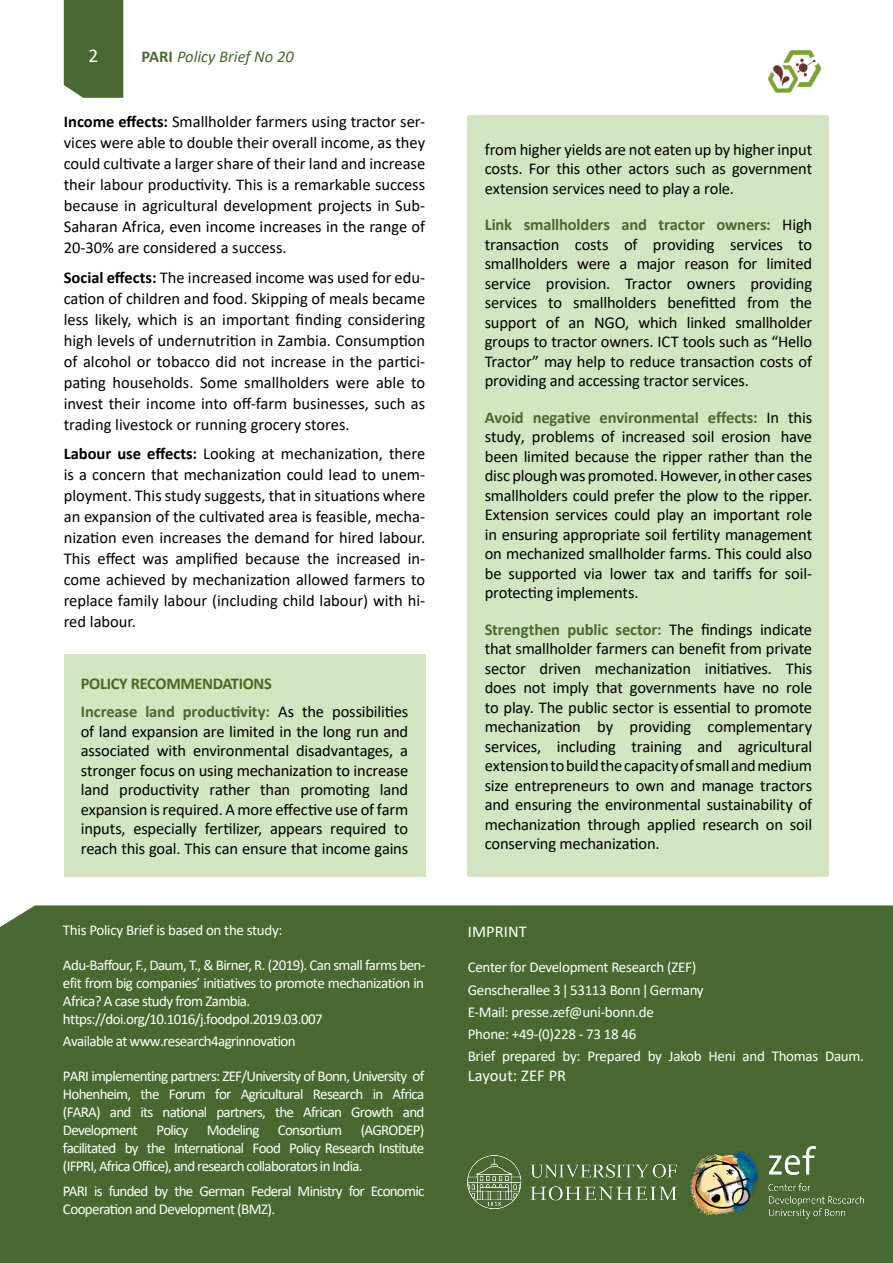
<style>
.page{position:relative;width:893px;height:1263px;background:#fff}
.page>*{position:absolute;margin:0;border:0;box-sizing:border-box;transform-origin:0 0}
.t1{font:19.5px "Calibri";color:#fff}
.t2{font:16.5px/19.5px "Calibri";letter-spacing:-.01em;color:#000;text-align:justify}
.t3{font:700 16.5px/28px "Calibri";letter-spacing:-.015em;color:#496930}
.t4{font:italic 16.5px "Calibri";color:#496930}
.t5{font:16.5px "Calibri";letter-spacing:.005em;color:#fff}
.t6{font:15px/18px "Calibri";letter-spacing:-.04em;color:#fff}
.t7{font:15px/22.2px "Calibri";letter-spacing:-.02em;color:#fff}
.s1{font-weight:700;font-style:normal}
.s2{font-weight:700}
.s3{color:#4c6920}
.s4{font-weight:400;color:#000}
.s5{font-weight:700;color:#496930}
</style>
<div class="page">
<div style="left:64px;top:0;width:59px;height:98px;background:#496930"></div>
<img style="left:768px;top:50px;width:54px;height:43px">
<div style="left:64px;top:654px;width:361px;height:223px;background:#d1e5c0"></div>
<div style="left:0;top:905px;width:893px;height:358px;background:#496930"></div>
<img style="left:689px;top:1146px;width:174px;height:72px">
<img style="left:468px;top:1155px;width:208px;height:54px">
<div style="left:468px;top:115px;width:361px;height:762px;background:#d1e5c0"></div>
<svg style="left:565px;top:984px;width:1px;height:13px"></svg>
<svg style="left:645px;top:984px;width:1px;height:13px"></svg>
<p class="t1" style="left:89px;top:42px;width:11px">2</p>
<p class="t4" style="left:142px;top:45px;width:154px"><span class="s1">PARI</span> Policy Brief No 20</p>
<p class="t2" style="left:64px;top:111px;width:363px;line-height:21px"><span class="s2">Income effects:</span> Smallholder farmers using tractor ser&shy;vices were able to double their overall income, as they could cultivate a larger share of their land and increase their labour productivity. This is a remarkable success because in agricultural development projects in Sub-Saharan Africa, even income increases in the range of 20-30% are considered a success.</p>
<p class="t2" style="left:64px;top:266px;width:363px;line-height:21px"><span class="s2">Social effects:</span> The increased income was used for edu&shy;cation of children and food. Skipping of meals became less likely, which is an important finding considering high levels of undernutrition in Zambia. Consumption of alcohol or tobacco did not increase in the partici&shy;pating households. Some smallholders were able to invest their income into off-farm businesses, such as trading livestock or running grocery stores.</p>
<p class="t2" style="left:64px;top:443px;width:363px;line-height:21px"><span class="s2">Labour use effects:</span> Looking at mechanization, there is a concern that mechanization could lead to unem&shy;ployment. This study suggests, that in situations where an expansion of the cultivated area is feasible, mecha&shy;nization even increases the demand for hired labour.<br>This effect was amplified because the increased in&shy;come achieved by mechanization allowed farmers to replace family labour (including child labour) with hi&shy;red labour.</p>
<p class="t3" style="left:81px;top:670px;width:329px"><span class="s3">POLICY RECOMMENDATIONS<br></span>Increase land productivity: <span class="s4">As the possibilities</span></p>
<p class="t2" style="left:81px;top:721px;width:329px">of land expansion are limited in the long run and associated with environmental disadvantages, a stronger focus on using mechanization to increase land productivity rather than promoting land expansion is required. A more effective use of farm inputs, especially fertilizer, appears required to reach this goal. This can ensure that income gains</p>
<p class="t7" style="left:63px;top:918px;width:221px">This Policy Brief is based on the study:</p>
<p class="t6" style="left:63px;top:955px;width:364px">Adu-Baffour, F., Daum, T., &amp; Birner, R. (2019). Can small farms ben&shy;efit from big companies’ initiatives to promote mechanization in Africa? A case study from Zambia. https://doi.org/10.1016/j.foodpol.2019.03.007</p>
<p class="t6" style="left:63px;top:1032px;width:234px">Available at www.research4agrinnovation</p>
<p class="t6" style="left:63px;top:1067px;width:363px;text-align:justify">PARI implementing partners: ZEF/University of Bonn, University of Hohenheim, the Forum for Agricultural Research in Africa (FARA) and its national partners, the African Growth and Development Policy Modeling Consortium (AGRODEP) facilitated by the International Food Policy Research Institute (IFPRI, Africa Office), and research collaborators in India.</p>
<p class="t6" style="left:63px;top:1182px;width:363px">PARI is funded by the German Federal Ministry for Economic<br>Cooperation and Development (BMZ).</p>
<p class="t2" style="left:485px;top:139px;width:329px">from higher yields are not eaten up by higher input costs. For this other actors such as government extension services need to play a role.</p>
<p class="t2" style="left:485px;top:215px;width:329px"><span class="s5">Link smallholders and tractor owners:</span> High transaction costs of providing services to smallholders were a major reason for limited service provision. Tractor owners providing services to smallholders benefitted from the support of an NGO, which linked smallholder groups to tractor owners. ICT tools such as “Hello Tractor” may help to reduce transaction costs of providing and accessing tractor services.</p>
<p class="t2" style="left:485px;top:407px;width:329px"><span class="s5">Avoid negative environmental effects:</span> In this study, problems of increased soil erosion have been limited because the ripper rather than the disc plough was promoted. However, in other cases smallholders could prefer the plow to the ripper.<br>Extension services could play an important role in ensuring appropriate soil fertility management on mechanized smallholder farms. This could also be supported via lower tax and tariffs for soil&shy;protecting implements.</p>
<p class="t2" style="left:485px;top:619px;width:329px"><span class="s5">Strengthen public sector:</span> The findings indicate that smallholder farmers can benefit from private sector driven mechanization initiatives. This does not imply that governments have no role to play. The public sector is essential to promote mechanization by providing complementary services, including training and agricultural extension to build the capacity of small and medium size entrepreneurs to own and manage tractors and ensuring the environmental sustainability of mechanization through applied research on soil conserving mechanization.</p>
<p class="t5" style="left:468px;top:920px;width:61px">IMPRINT</p>
<p class="t7" style="left:468px;top:956px;width:398px">Center for Development Research (ZEF)<br>Genscherallee 3 53113 Bonn Germany<br>E-Mail: presse.zef@uni-bonn.de<br>Phone: +49-(0)228 - 73 18 46<br>Brief prepared by: Prepared by Jakob Heni and Thomas Daum.</p>
<p class="t5" style="left:468px;top:1064px;width:100px">Layout: ZEF PR</p>
</div>
